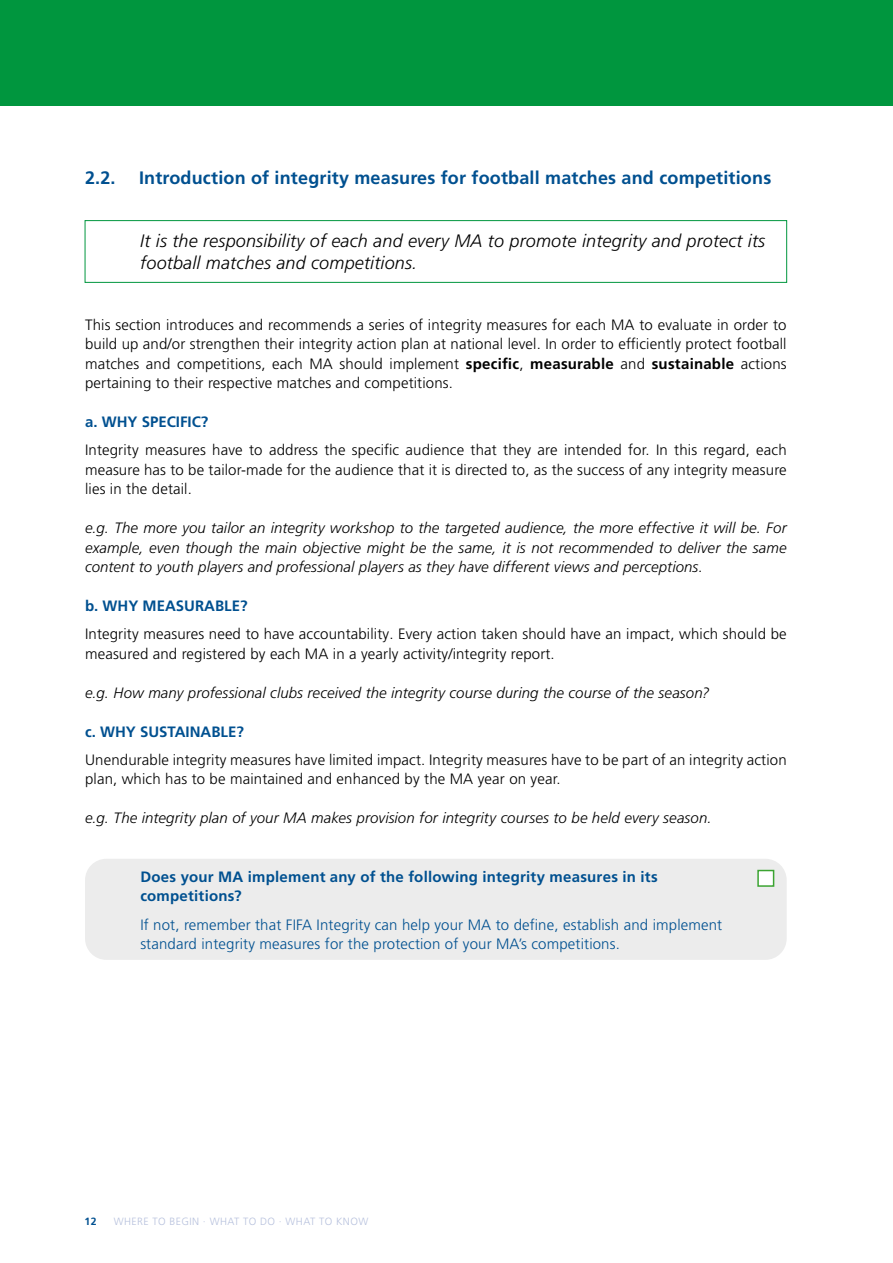
<style>
.page{position:relative;width:893px;height:1263px;background:#fff}
.page>*{position:absolute;margin:0;border:0;box-sizing:border-box;transform-origin:0 0}
.t1{font:italic 300 18px/22.5px "Frutiger LT Pro";letter-spacing:.01em;color:#000}
.t2{font:700 18px "Frutiger LT Pro";letter-spacing:.01em;color:#005090}
.t3{font:300 15px/19.5px "Frutiger LT Pro";letter-spacing:.01em;color:#000;text-align:justify}
.t4{font:italic 300 15px/19.5px "Frutiger LT Pro";letter-spacing:.005em;color:#000;text-align:justify}
.t5{font:300 15px/19.5px "Frutiger LT Pro";letter-spacing:.01em;color:#005090}
.t6{font:700 15px/19.5px "Frutiger LT Pro";letter-spacing:.01em;color:#005090}
.t7{font:300 10.5px "Frutiger LT Pro";letter-spacing:.04em;color:#b7c1dd}
.t8{font:700 10.5px "Frutiger LT Pro";color:#005090}
.s1{font-weight:700}
</style>
<div class="page">
<div style="left:0;top:0;width:893px;height:106px;background:#00963e"></div>
<div style="left:85px;top:220px;width:702px;height:63px;border:1px solid #00963e"></div>
<div style="left:85px;top:859px;width:702px;height:101px;background:#ececec;border-radius:21px"></div>
<div style="left:757px;top:870px;width:17px;height:17px;background:#fff;border:2px solid #3ca432"></div>
<p class="t2" style="left:85px;top:167px;width:32px">2.2.</p>
<p class="t2" style="left:139px;top:167px;width:634px">Introduction of integrity measures for football matches and competitions</p>
<p class="t1" style="left:140px;top:229px;width:626px">It is the responsibility of each and every MA to promote integrity and protect its football matches and competitions.</p>
<p class="t3" style="left:85px;top:315px;width:703px">This section introduces and recommends a series of integrity measures for each MA to evaluate in order to build up and/or strengthen their integrity action plan at national level. In order to efficiently protect football matches and competitions, each MA should implement <span class="s1">specific</span>, <span class="s1">measurable</span> and <span class="s1">sustainable</span> actions pertaining to their respective matches and competitions.</p>
<p class="t6" style="left:85px;top:412px;width:125px">a. WHY SPECIFIC?</p>
<p class="t3" style="left:85px;top:440px;width:703px">Integrity measures have to address the specific audience that they are intended for. In this regard, each measure has to be tailor-made for the audience that it is directed to, as the success of any integrity measure lies in the detail.</p>
<p class="t4" style="left:85px;top:518px;width:703px">e.g. The more you tailor an integrity workshop to the targeted audience, the more effective it will be. For example, even though the main objective might be the same, it is not recommended to deliver the same content to youth players and professional players as they have different views and perceptions.</p>
<p class="t6" style="left:85px;top:596px;width:164px">b. WHY MEASURABLE?</p>
<p class="t3" style="left:85px;top:624px;width:703px">Integrity measures need to have accountability. Every action taken should have an impact, which should be measured and registered by each MA in a yearly activity/integrity report.</p>
<p class="t4" style="left:85px;top:683px;width:626px">e.g. How many professional clubs received the integrity course during the course of the season?</p>
<p class="t6" style="left:85px;top:722px;width:160px">c. WHY SUSTAINABLE?</p>
<p class="t3" style="left:85px;top:750px;width:703px">Unendurable integrity measures have limited impact. Integrity measures have to be part of an integrity action plan, which has to be maintained and enhanced by the MA year on year.</p>
<p class="t4" style="left:85px;top:808px;width:628px">e.g. The integrity plan of your MA makes provision for integrity courses to be held every season.</p>
<p class="t6" style="left:140px;top:867px;width:519px">Does your MA implement any of the following integrity measures in its competitions?</p>
<p class="t5" style="left:140px;top:915px;width:583px">If not, remember that FIFA Integrity can help your MA to define, establish and implement standard integrity measures for the protection of your MA’s competitions.</p>
<p class="t8" style="left:85px;top:1215px;width:14px">12</p>
<p class="t7" style="left:114px;top:1215px;width:256px">WHERE TO BEGIN · WHAT TO DO · WHAT TO KNOW</p>
</div>
